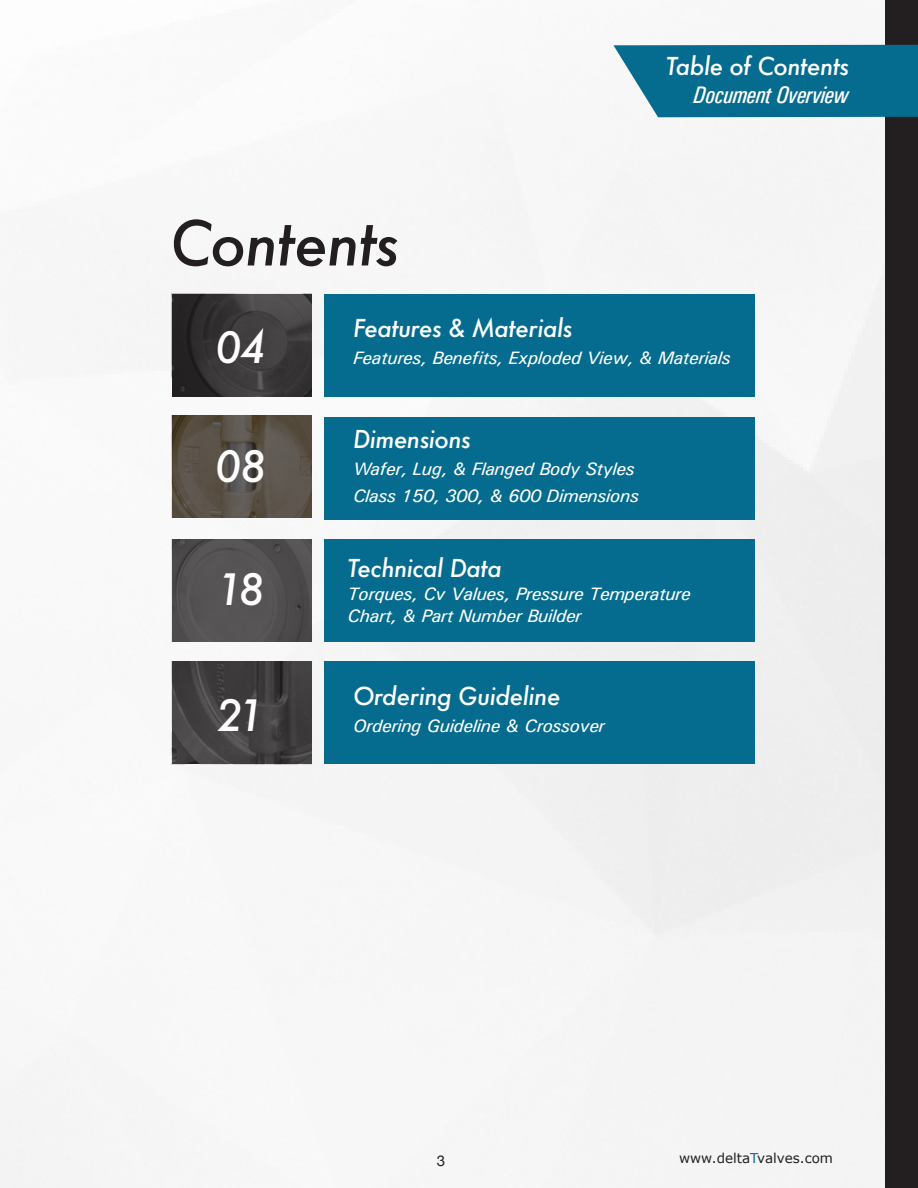
<style>
.page{position:relative;width:918px;height:1188px;background:#fff}
.page>*{position:absolute;margin:0;border:0;box-sizing:border-box;transform-origin:0 0}
.Sub_Header{font:italic 500 60px "Futura";letter-spacing:-.02em;color:#231f20}
.Sub_Header-2{font:italic 500 42px "Futura";letter-spacing:-.065em;color:#fff}
.Sub_Header-3{font:italic 500 24px "Futura";letter-spacing:-.02em;color:#fff}
.Sub_Header-4{font:italic 500 condensed 24px "Univers";letter-spacing:-.02em;color:#fff}
.Sub_Header-5{font:italic 500 18px/22.5px "Univers";letter-spacing:-.02em;color:#fff}
.t1{font:15px "Helvetica Neue";color:#231f20}
.t2{font:13.5px "Verdana";color:#231f20}
.s1{color:#056c8f}
</style>
<div class="page">
<div style="left:885px;top:0;width:33px;height:1188px;background:#231f20"></div>
<svg style="left:613px;top:45px;width:305px;height:72px;background:#187797"></svg>
<svg style="left:158px;top:286px;width:610px;height:117px;fill:#056c8f"></svg>
<svg style="left:161px;top:408px;width:607px;height:118px;fill:#056c8f"></svg>
<svg style="left:161px;top:532px;width:602px;height:118px;fill:#056c8f"></svg>
<svg style="left:158px;top:654px;width:605px;height:118px;fill:#056c8f"></svg>
<p class="Sub_Header" style="left:170px;top:202px;width:231px">Contents</p>
<p class="Sub_Header-3" style="left:666px;top:49px;width:185px">Table of Contents</p>
<p class="Sub_Header-4" style="left:694px;top:81px;width:157px">Document Overview</p>
<p class="Sub_Header-2" style="left:215px;top:319px;width:52px">04</p>
<p class="Sub_Header-2" style="left:215px;top:438px;width:52px">08</p>
<p class="Sub_Header-2" style="left:217px;top:561px;width:49px">18</p>
<p class="Sub_Header-2" style="left:217px;top:686px;width:49px">21</p>
<p class="Sub_Header-3" style="left:353px;top:312px;width:221px">Features &amp; Materials</p>
<p class="Sub_Header-5" style="left:353px;top:346px;width:379px">Features, Benefits, Exploded View, &amp; Materials</p>
<p class="Sub_Header-3" style="left:353px;top:423px;width:120px">Dimensions</p>
<p class="Sub_Header-5" style="left:353px;top:457px;width:283px">Wafer, Lug, &amp; Flanged Body Styles</p>
<p class="Sub_Header-5" style="left:353px;top:484px;width:287px">Class 150, 300, &amp; 600 Dimensions</p>
<p class="Sub_Header-3" style="left:348px;top:552px;width:156px">Technical Data</p>
<p class="Sub_Header-5" style="left:348px;top:582px;width:345px">Torques, Cv Values, Pressure Temperature<br>Chart, &amp; Part Number Builder</p>
<p class="Sub_Header-3" style="left:353px;top:680px;width:209px">Ordering Guideline</p>
<p class="Sub_Header-5" style="left:353px;top:714px;width:253px">Ordering Guideline &amp; Crossover</p>
<p class="t1" style="left:437px;top:1150px;width:10px">3</p>
<p class="t2" style="left:679px;top:1148px;width:155px">www.delta<span class="s1">T</span>valves.com</p>
</div>
